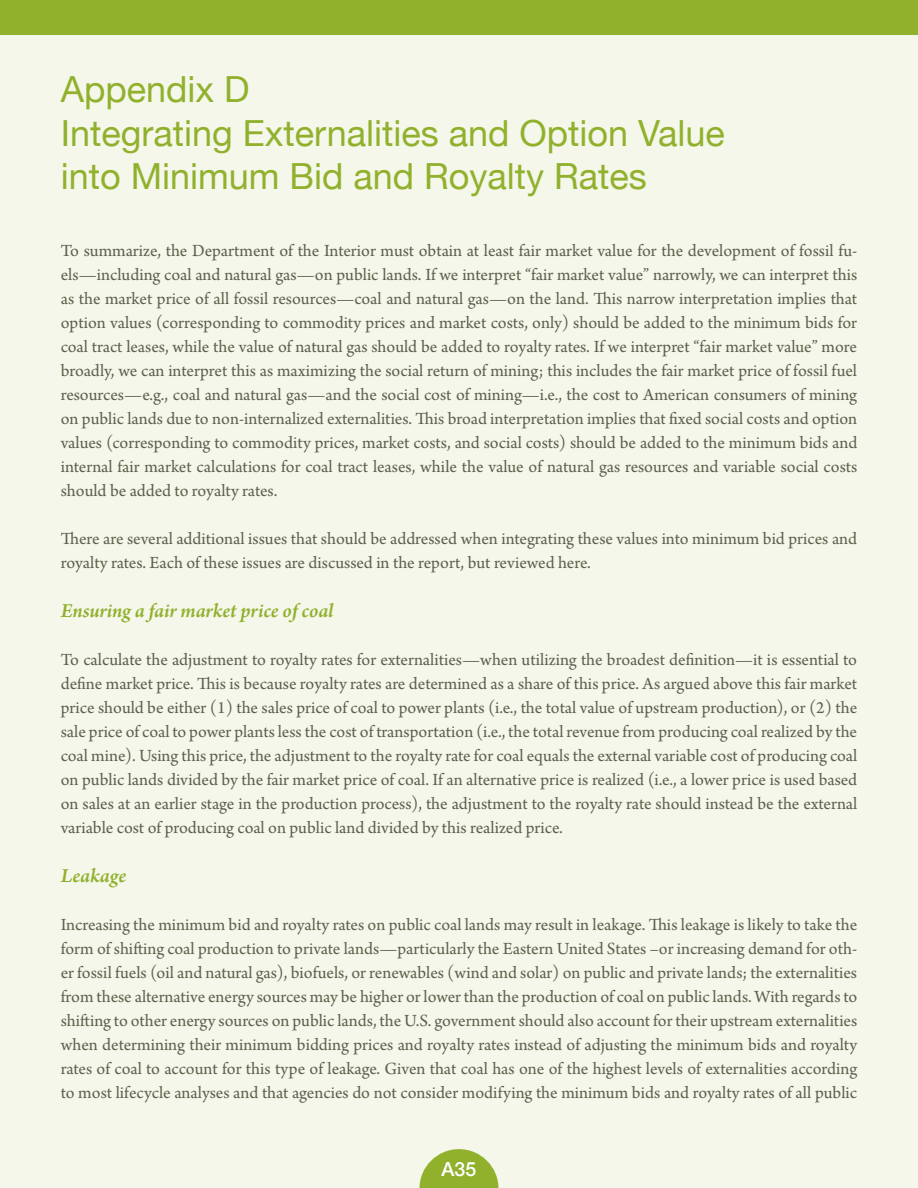
<style>
.page{position:relative;width:918px;height:1188px;background:#f4f7ea}
.page>*{position:absolute;margin:0;border:0;box-sizing:border-box;transform-origin:0 0}
.t1{font:36px "Helvetica Neue";color:#91b12d}
.t2{font:italic 600 21px "Arno Pro";letter-spacing:-.005em;color:#91b12d}
.t3{font:500 19.5px "Helvetica Neue";color:#fff}
.t4{font:18px/24px "Arno Pro";letter-spacing:.01em;color:#5f604b;text-align:justify}
</style>
<div class="page">
<svg style="left:419px;top:1149px;width:80px;height:39px"></svg>
<div style="left:0;top:0;width:918px;height:35px;background:#91b12d"></div>
<p class="t1" style="left:61px;top:64px;width:190px">Appendix D</p>
<p class="t1" style="left:61px;top:107px;width:666px">Integrating Externalities and Option Value</p>
<p class="t1" style="left:61px;top:150px;width:588px">into Minimum Bid and Royalty Rates</p>
<p class="t4" style="left:61px;top:240px;width:798px">To summarize, the Department of the Interior must obtain at least fair market value for the development of fossil fu&shy;els—including coal and natural gas—on public lands. If we interpret “fair market value” narrowly, we can interpret this as the market price of all fossil resources—coal and natural gas—on the land. This narrow interpretation implies that option values (corresponding to commodity prices and market costs, only) should be added to the minimum bids for coal tract leases, while the value of natural gas should be added to royalty rates. If we interpret “fair market value” more broadly, we can interpret this as maximizing the social return of mining; this includes the fair market price of fossil fuel resources—e.g., coal and natural gas—and the social cost of mining—i.e., the cost to American consumers of mining on public lands due to non-internalized externalities. This broad interpretation implies that fixed social costs and option values (corresponding to commodity prices, market costs, and social costs) should be added to the minimum bids and internal fair market calculations for coal tract leases, while the value of natural gas resources and variable social costs should be added to royalty rates.</p>
<p class="t4" style="left:61px;top:528px;width:798px">There are several additional issues that should be addressed when integrating these values into minimum bid prices and royalty rates. Each of these issues are discussed in the report, but reviewed here.</p>
<p class="t2" style="left:61px;top:599px;width:274px">Ensuring a fair market price of coal</p>
<p class="t4" style="left:61px;top:649px;width:798px">To calculate the adjustment to royalty rates for externalities—when utilizing the broadest definition—it is essential to define market price. This is because royalty rates are determined as a share of this price. As argued above this fair market price should be either (1) the sales price of coal to power plants (i.e., the total value of upstream production), or (2) the sale price of coal to power plants less the cost of transportation (i.e., the total revenue from producing coal realized by the coal mine). Using this price, the adjustment to the royalty rate for coal equals the external variable cost of producing coal on public lands divided by the fair market price of coal. If an alternative price is realized (i.e., a lower price is used based on sales at an earlier stage in the production process), the adjustment to the royalty rate should instead be the external variable cost of producing coal on public land divided by this realized price.</p>
<p class="t2" style="left:61px;top:864px;width:67px">Leakage</p>
<p class="t4" style="left:61px;top:914px;width:799px">Increasing the minimum bid and royalty rates on public coal lands may result in leakage. This leakage is likely to take the form of shifting coal production to private lands—particularly the Eastern United States –or increasing demand for oth&shy;er fossil fuels (oil and natural gas), biofuels, or renewables (wind and solar) on public and private lands; the externalities from these alternative energy sources may be higher or lower than the production of coal on public lands. With regards to shifting to other energy sources on public lands, the U.S. government should also account for their upstream externalities when determining their minimum bidding prices and royalty rates instead of adjusting the minimum bids and royalty rates of coal to account for this type of leakage. Given that coal has one of the highest levels of externalities according to most lifecycle analyses and that agencies do not consider modifying the minimum bids and royalty rates of all public</p>
<p class="t3" style="left:442px;top:1154px;width:36px">A35</p>
</div>
